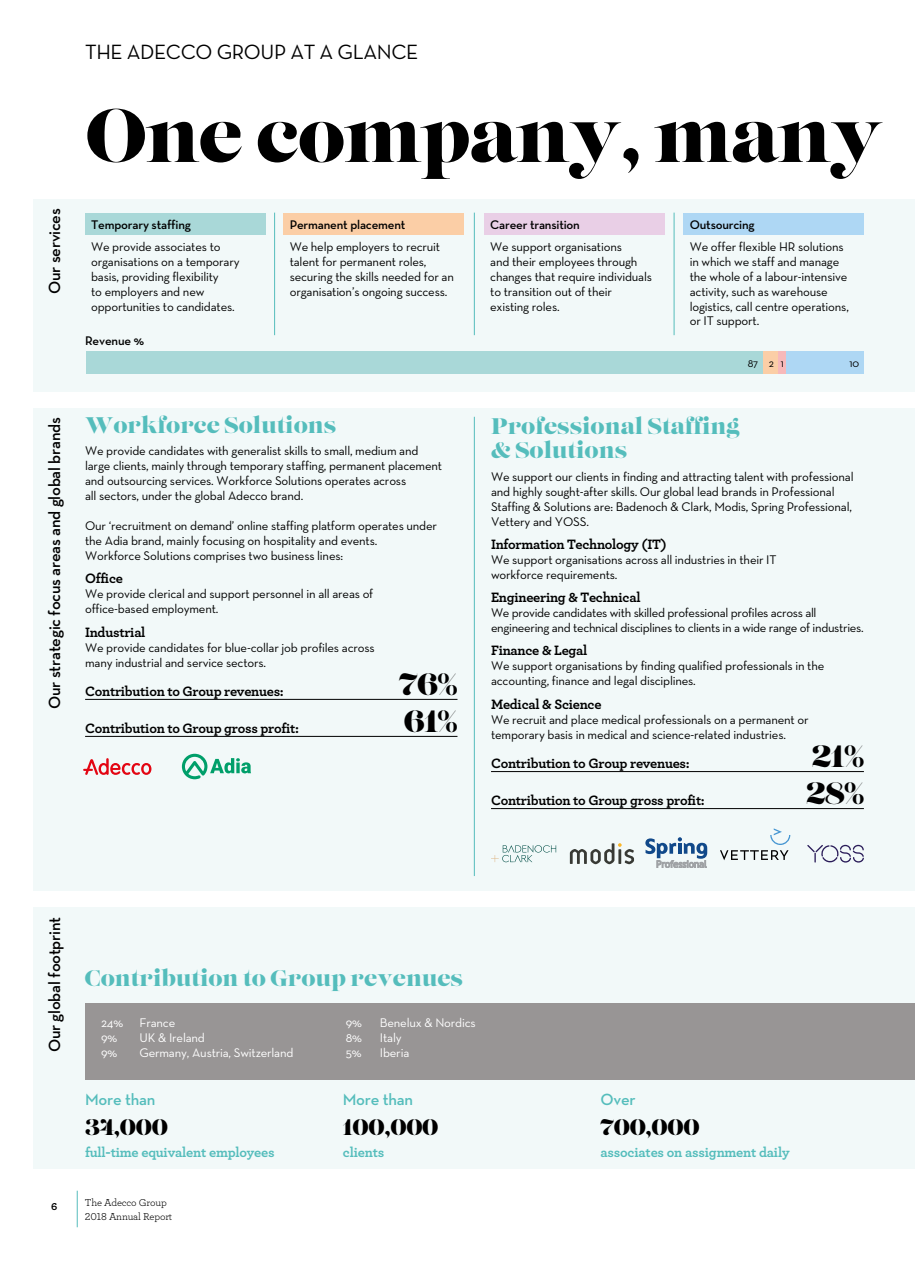
<style>
.page{position:relative;width:915px;height:1263px;background:#fff}
.page>*{position:absolute;margin:0;border:0;box-sizing:border-box;transform-origin:0 0}
.t1{font:75.45px "Lust";letter-spacing:-.015em;color:#000}
.t2{font:30.75px/37.3px "Lust";letter-spacing:-.015em;color:#000}
.t3{font:22.5px/24px "Lust";color:#55bdbc}
.t4{font:22.5px "Lust";letter-spacing:-.015em;color:#000}
.t5{font:21px "Neutraface Text";letter-spacing:-.02em;color:#000}
.t6{font:600 16.5px "Neutraface Text";letter-spacing:-.015em;color:#000}
.t7{font:600 16.5px "Neutraface Text";letter-spacing:-.015em;color:#55bdbc}
.t8{font:700 14.25px "Archer";letter-spacing:-.02em;color:#000}
.t9{font:700 14.25px "Archer";letter-spacing:-.015em;color:#55bdbc}
.t10{font:12.75px/15px "Neutraface Text";letter-spacing:-.015em;color:#000}
.t11{font:12.75px "Neutraface Text";letter-spacing:-.015em;color:#fff}
.t12{font:600 12.75px "Neutraface Text";letter-spacing:-.015em;color:#000}
.t13{font:11.1px "Neutraface Text";color:#000}
.t14{font:10.5px/13.5px "Archer";letter-spacing:-.015em;color:#000}
.t15{font:700 10.5px "Archer";color:#000}
</style>
<div class="page">
<div style="left:34px;top:908px;width:880px;height:261px;background:#f2f9f9"></div>
<div style="left:34px;top:408px;width:880px;height:483px;background:#f2f9f9"></div>
<hr style="left:474px;top:417px;width:1px;height:459px;background:#55bdbc">
<hr style="left:491px;top:771px;width:372px;height:1px;background:#000">
<hr style="left:491px;top:808px;width:372px;height:1px;background:#000">
<div style="left:34px;top:199px;width:880px;height:193px;background:#f2f9f9"></div>
<div style="left:85px;top:213px;width:180px;height:22px;background:#a9d8d8"></div>
<div style="left:283px;top:213px;width:180px;height:22px;background:#fbcea6"></div>
<div style="left:484px;top:213px;width:180px;height:22px;background:#e9cfe6"></div>
<div style="left:683px;top:213px;width:180px;height:22px;background:#aed7f4"></div>
<hr style="left:673px;top:213px;width:1px;height:122px;background:#55bdbc">
<hr style="left:474px;top:213px;width:1px;height:122px;background:#55bdbc">
<hr style="left:274px;top:213px;width:1px;height:122px;background:#55bdbc">
<div style="left:85px;top:1003px;width:829px;height:76px;background:#989595"></div>
<div style="left:785px;top:352px;width:78px;height:22px;background:#aed7f4"></div>
<div style="left:777px;top:352px;width:8px;height:22px;background:#f7b9ba"></div>
<div style="left:762px;top:352px;width:15px;height:22px;background:#fbcea6"></div>
<div style="left:86px;top:352px;width:676px;height:22px;background:#a9d8d8"></div>
<hr style="left:85px;top:699px;width:372px;height:1px;background:#000">
<hr style="left:85px;top:736px;width:372px;height:1px;background:#000">
<svg style="left:491px;top:845px;width:65px;height:17px"></svg>
<svg style="left:83px;top:758px;width:68px;height:17px"></svg>
<svg style="left:569px;top:843px;width:64px;height:21px"></svg>
<svg style="left:182px;top:754px;width:69px;height:25px"></svg>
<svg style="left:645px;top:837px;width:62px;height:31px"></svg>
<svg style="left:807px;top:845px;width:56px;height:17px"></svg>
<svg style="left:720px;top:828px;width:70px;height:32px"></svg>
<hr style="left:77px;top:1191px;width:1px;height:36px;background:#55bdbc">
<p class="t6" style="left:44px;top:294px;width:87px;rotate:-90deg">Our services</p>
<p class="t6" style="left:44px;top:709px;width:293px;rotate:-90deg">Our strategic focus areas and global brands</p>
<h3 class="t5" style="left:85px;top:39px;width:334px">THE ADECCO GROUP AT A GLANCE</h3>
<h1 class="t1" style="left:85px;top:90px;width:799px">One company, many</h1>
<p class="t12" style="left:91px;top:216px;width:101px">Temporary staffing</p>
<p class="t10" style="left:91px;top:238px;width:150px">We provide associates to organisations on a temporary basis, providing flexibility<br>to employers and new opportunities to candidates.</p>
<p class="t12" style="left:85px;top:333px;width:60px">Revenue %</p>
<p class="t12" style="left:289px;top:216px;width:117px">Permanent placement</p>
<p class="t10" style="left:289px;top:238px;width:166px">We help employers to recruit talent for permanent roles, securing the skills needed for an organisation’s ongoing success.</p>
<h3 class="t3" style="left:85px;top:414px;width:252px">Workforce Solutions</h3>
<p class="t10" style="left:85px;top:443px;width:358px">We provide candidates with generalist skills to small, medium and large clients, mainly through temporary staffing, permanent placement and outsourcing services. Workforce Solutions operates across<br>all sectors, under the global Adecco brand.</p>
<p class="t10" style="left:85px;top:518px;width:353px">Our ‘recruitment on demand’ online staffing platform operates under the Adia brand, mainly focusing on hospitality and events.<br>Workforce Solutions comprises two business lines:</p>
<p class="t8" style="left:85px;top:567px;width:39px">Office</p>
<p class="t10" style="left:85px;top:586px;width:290px">We provide clerical and support personnel in all areas of office-based employment.</p>
<p class="t8" style="left:85px;top:620px;width:62px">Industrial</p>
<p class="t10" style="left:85px;top:639px;width:291px">We provide candidates for blue-collar job profiles across many industrial and service sectors.</p>
<p class="t8" style="left:85px;top:680px;width:200px">Contribution to Group revenues:</p>
<p class="t8" style="left:85px;top:717px;width:215px">Contribution to Group gross profit:</p>
<h2 class="t2" style="left:399px;top:667px;width:60px">76%<br>61%</h2>
<p class="t12" style="left:490px;top:216px;width:91px">Career transition</p>
<p class="t10" style="left:490px;top:238px;width:163px">We support organisations<br>and their employees through changes that require individuals to transition out of their existing roles.</p>
<p class="t12" style="left:689px;top:216px;width:66px">Outsourcing</p>
<p class="t10" style="left:689px;top:238px;width:160px">We offer flexible HR solutions in which we staff and manage the whole of a labour-intensive activity, such as warehouse logistics, call centre operations, or IT support.</p>
<p class="t13" style="left:747px;top:356px;width:38px">87 21</p>
<p class="t13" style="left:849px;top:356px;width:11px">10</p>
<h3 class="t3" style="left:491px;top:416px;width:250px">Professional Staffing &amp; Solutions</h3>
<p class="t10" style="left:491px;top:469px;width:364px">We support our clients in finding and attracting talent with professional and highly sought-after skills. Our global lead brands in Professional Staffing &amp; Solutions are: Badenoch &amp; Clark, Modis, Spring Professional, Vettery and YOSS.</p>
<p class="t8" style="left:491px;top:533px;width:177px">Information Technology (IT)</p>
<p class="t10" style="left:491px;top:552px;width:287px">We support organisations across all industries in their IT workforce requirements.</p>
<p class="t8" style="left:491px;top:586px;width:151px">Engineering &amp; Technical</p>
<p class="t10" style="left:491px;top:605px;width:374px">We provide candidates with skilled professional profiles across all engineering and technical disciplines to clients in a wide range of industries.</p>
<p class="t8" style="left:491px;top:639px;width:98px">Finance &amp; Legal</p>
<p class="t10" style="left:491px;top:658px;width:335px">We support organisations by finding qualified professionals in the accounting, finance and legal disciplines.</p>
<p class="t8" style="left:491px;top:693px;width:112px">Medical &amp; Science</p>
<p class="t10" style="left:491px;top:712px;width:319px">We recruit and place medical professionals on a permanent or temporary basis in medical and science-related industries.</p>
<p class="t8" style="left:491px;top:752px;width:200px">Contribution to Group revenues:</p>
<p class="t8" style="left:491px;top:789px;width:215px">Contribution to Group gross profit:</p>
<h2 class="t2" style="left:806px;top:740px;width:59px;line-height:36.8px">21%<br>28%</h2>
<p class="t6" style="left:44px;top:1052px;width:137px;rotate:-90deg">Our global footprint</p>
<p class="t15" style="left:51px;top:1198px;width:8px">6</p>
<h3 class="t3" style="left:85px;top:968px;width:379px">Contribution to Group revenues</h3>
<p class="t11" style="left:101px;top:1015px;width:24px">24%</p>
<p class="t11" style="left:139px;top:1015px;width:37px">France</p>
<p class="t11" style="left:101px;top:1030px;width:18px">9%</p>
<p class="t11" style="left:139px;top:1030px;width:67px">UK &amp; Ireland</p>
<p class="t11" style="left:101px;top:1044px;width:18px">9%</p>
<p class="t11" style="left:139px;top:1044px;width:155px">Germany, Austria, Switzerland</p>
<p class="t7" style="left:85px;top:1089px;width:72px">More than</p>
<h3 class="t4" style="left:85px;top:1113px;width:84px">34,000</h3>
<p class="t9" style="left:85px;top:1141px;width:191px">full-time equivalent employees</p>
<p class="t14" style="left:85px;top:1196px;width:89px">The Adecco Group<br>2018 Annual Report</p>
<p class="t11" style="left:346px;top:1015px;width:18px">9%</p>
<p class="t11" style="left:380px;top:1015px;width:97px">Benelux &amp; Nordics</p>
<p class="t11" style="left:346px;top:1030px;width:18px">8%</p>
<p class="t11" style="left:380px;top:1030px;width:23px">Italy</p>
<p class="t11" style="left:346px;top:1044px;width:17px">5%</p>
<p class="t11" style="left:380px;top:1044px;width:31px">Iberia</p>
<p class="t7" style="left:342px;top:1089px;width:72px">More than</p>
<h3 class="t4" style="left:342px;top:1113px;width:97px">100,000</h3>
<p class="t9" style="left:342px;top:1141px;width:43px">clients</p>
<p class="t7" style="left:600px;top:1089px;width:37px">Over</p>
<h3 class="t4" style="left:600px;top:1113px;width:101px">700,000</h3>
<p class="t9" style="left:600px;top:1141px;width:191px">associates on assignment daily</p>
</div>
